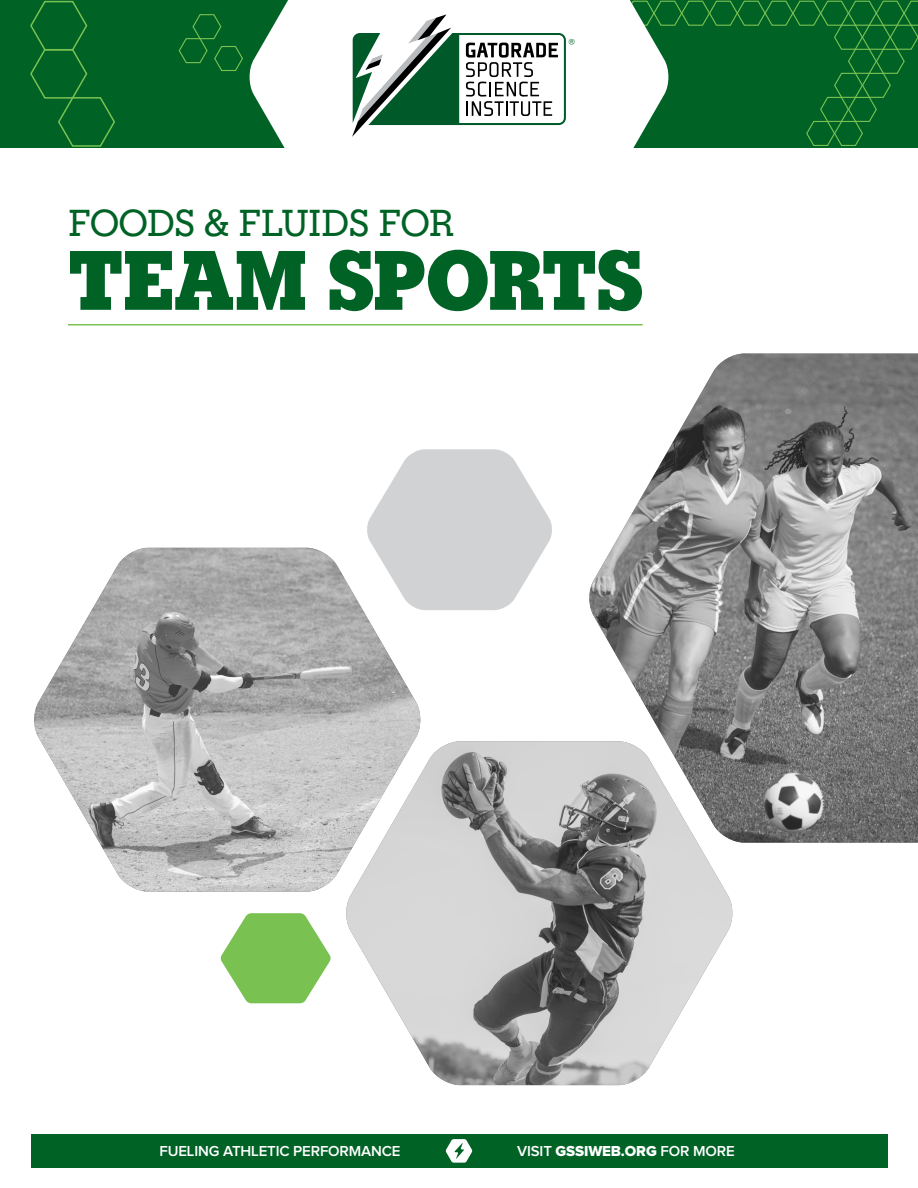
<style>
.page{position:relative;width:918px;height:1188px;background:#fff}
.page>*{position:absolute;margin:0;border:0;box-sizing:border-box;transform-origin:0 0}
.t1{font:900 88.5px "Gatorade";letter-spacing:-.01em;color:#016226}
.t2{font:500 39px "Gatorade";letter-spacing:-.01em;color:#016226}
.t3{font:600 15px "Proxima Nova";letter-spacing:-.01em;color:#fff}
.t4{font:13.5px "Proxima Nova";color:#016226}
.s1{font-family:"Proxima Nova Extrabld";font-weight:400}
</style>
<div class="page">
<div style="left:0;top:0;width:918px;height:147px;background:#016226"></div>
<svg style="left:178px;top:14px;width:65px;height:57px"></svg>
<svg style="left:670px;top:0;width:248px;height:146px"></svg>
<div style="left:31px;top:1134px;width:856px;height:34px;background:#016226"></div>
<svg style="left:446px;top:1139px;width:26px;height:24px"></svg>
<svg style="left:248px;top:0;width:422px;height:148px;background:#dae8df"></svg>
<img style="left:34px;top:548px;width:387px;height:344px">
<svg style="left:366px;top:449px;width:186px;height:161px"></svg>
<svg style="left:221px;top:913px;width:110px;height:90px"></svg>
<img style="left:345px;top:741px;width:388px;height:344px">
<img style="left:588px;top:354px;width:330px;height:489px">
<svg style="left:352px;top:14px;width:214px;height:123px"></svg>
<hr style="left:68px;top:324px;width:575px;height:2px;background:#79c252">
<svg style="left:30px;top:0;width:85px;height:147px"></svg>
<p class="t4" style="left:569px;top:36px;width:8px">®</p>
<p class="t2" style="left:68px;top:201px;width:386px">FOODS &amp; FLUIDS FOR</p>
<p class="t1" style="left:68px;top:229px;width:577px">TEAM SPORTS</p>
<p class="t3" style="left:159px;top:1142px;width:243px">FUELING ATHLETIC PERFORMANCE</p>
<p class="t3" style="left:517px;top:1142px;width:219px">VISIT <span class="s1">GSSIWEB.ORG</span> FOR MORE</p>
</div>
